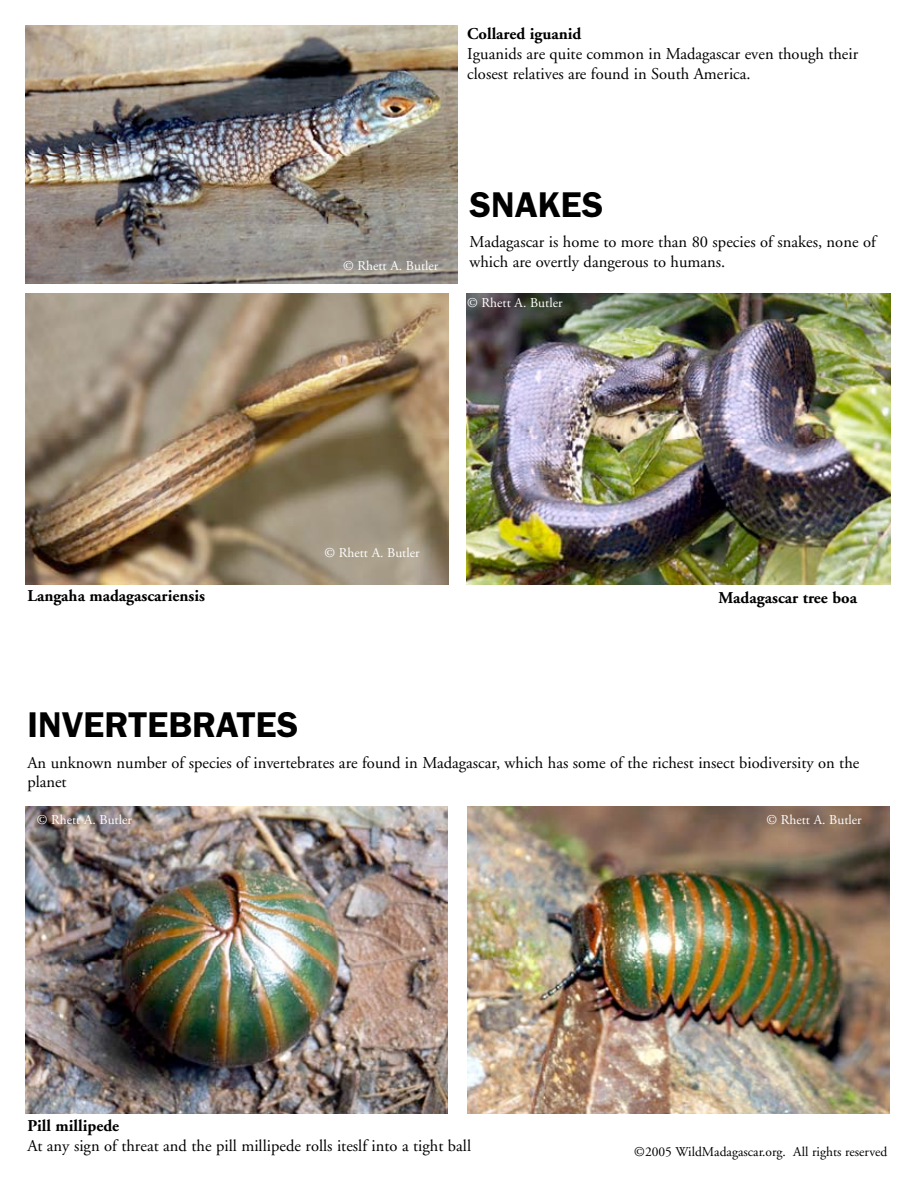
<style>
.page{position:relative;width:918px;height:1188px;background:#fff}
.page>*{position:absolute;margin:0;border:0;box-sizing:border-box;transform-origin:0 0}
.t1{font:600 36px "Franklin Gothic";color:#000}
.t2{font:16.5px/19.8px "Adobe Garamond";color:#000}
.t3{font:700 16.5px "Adobe Garamond";color:#000}
.t4{font:13.5px "Adobe Garamond";color:#fff}
.t5{font:13.5px "Adobe Garamond";color:#000}
</style>
<div class="page">
<img style="left:26px;top:26px;width:432px;height:257px">
<img style="left:26px;top:294px;width:422px;height:290px">
<img style="left:467px;top:294px;width:424px;height:290px">
<img style="left:26px;top:807px;width:422px;height:307px">
<img style="left:468px;top:807px;width:422px;height:307px">
<p class="t3" style="left:467px;top:27px;width:116px">Collared iguanid</p>
<p class="t2" style="left:467px;top:45px;width:392px">Iguanids are quite common in Madagascar even though their closest relatives are found in South America.</p>
<p class="t4" style="left:343px;top:261px;width:97px">© Rhett A. Butler</p>
<h1 class="t1" style="left:469px;top:192px;width:135px">SNAKES</h1>
<p class="t2" style="left:469px;top:233px;width:408px">Madagascar is home to more than 80 species of snakes, none of which are overtly dangerous to humans.</p>
<p class="t4" style="left:467px;top:298px;width:97px">© Rhett A. Butler</p>
<p class="t4" style="left:324px;top:547px;width:97px">© Rhett A. Butler</p>
<p class="t3" style="left:27px;top:589px;width:179px">Langaha madagascariensis</p>
<p class="t3" style="left:719px;top:591px;width:140px">Madagascar tree boa</p>
<h1 class="t1" style="left:27px;top:713px;width:273px">INVERTEBRATES</h1>
<p class="t2" style="left:27px;top:754px;width:834px">An unknown number of species of invertebrates are found in Madagascar, which has some of the richest insect biodiversity on the planet</p>
<p class="t4" style="left:37px;top:815px;width:97px">© Rhett A. Butler</p>
<p class="t4" style="left:766px;top:815px;width:97px">© Rhett A. Butler</p>
<p class="t3" style="left:27px;top:1119px;width:93px">Pill millipede</p>
<p class="t2" style="left:27px;top:1137px;width:445px">At any sign of threat and the pill millipede rolls iteslf into a tight ball</p>
<p class="t5" style="left:634px;top:1146px;width:255px">©2005 WildMadagascar.org. All rights reserved</p>
</div>
